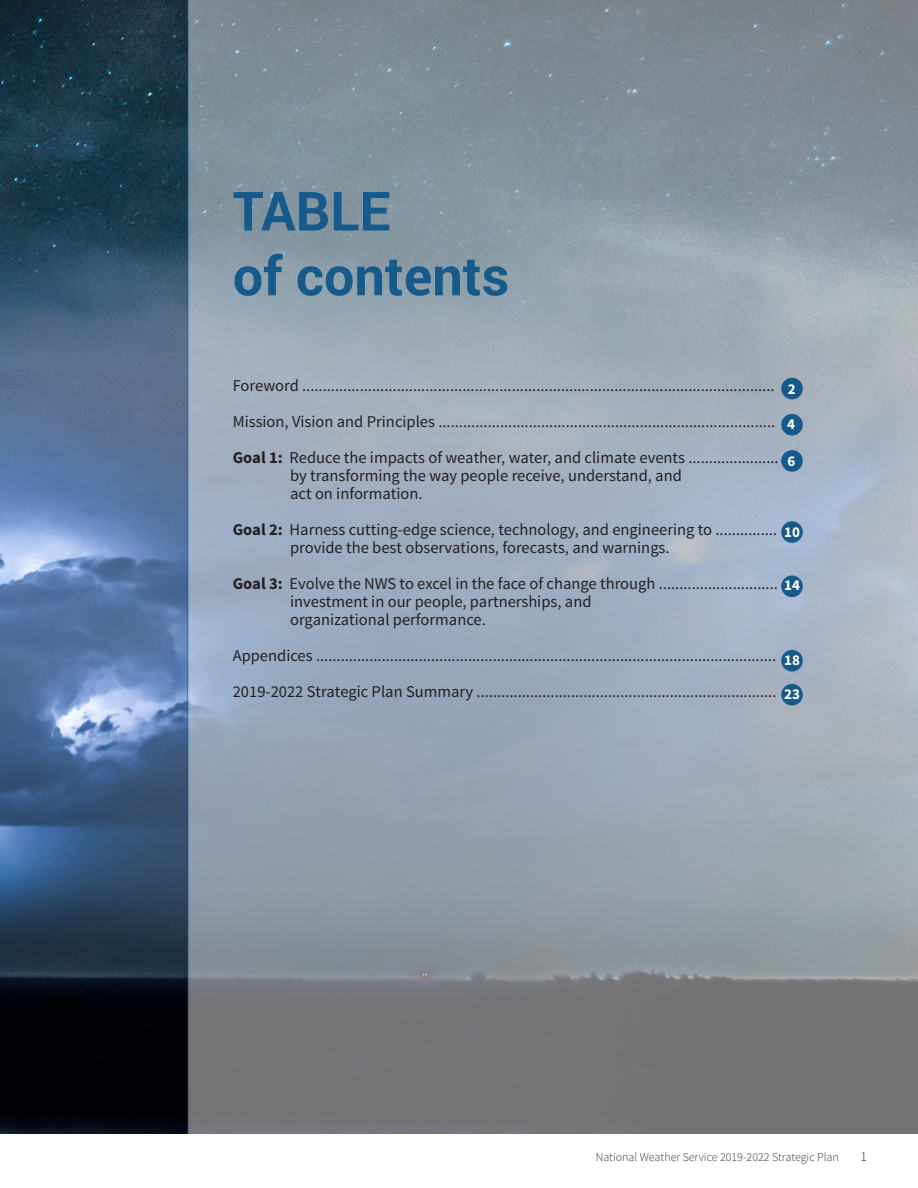
<style>
.page{position:relative;width:918px;height:1188px;background:#fff}
.page>*{position:absolute;margin:0;border:0;box-sizing:border-box;transform-origin:0 0}
.title_CAPS{font:700 54px "Roboto";color:#155a8a}
.table_of_contents{font:16.5px/18px "Source Sans Pro";color:#231f20}
.table_of_contents_nu{font:700 15px "Source Sans Pro";color:#fff}
.table_first_row{font:300 13.5px "Source Sans Pro";color:#262727}
.table_first_row-2{font:300 12px "Source Sans Pro";color:#353434}
.s1{font-weight:700}
</style>
<div class="page">
<img style="left:0;top:0;width:918px;height:1134px">
<div style="left:781px;top:378px;width:22px;height:21px;background:#155a8a;border-radius:50%"></div>
<div style="left:781px;top:414px;width:22px;height:22px;background:#155a8a;border-radius:50%"></div>
<div style="left:781px;top:450px;width:22px;height:22px;background:#155a8a;border-radius:50%"></div>
<div style="left:781px;top:521px;width:22px;height:22px;background:#155a8a;border-radius:50%"></div>
<div style="left:781px;top:576px;width:22px;height:21px;background:#155a8a;border-radius:50%"></div>
<div style="left:781px;top:650px;width:22px;height:22px;background:#155a8a;border-radius:50%"></div>
<div style="left:781px;top:684px;width:22px;height:22px;background:#155a8a;border-radius:50%"></div>
<p class="title_CAPS" style="left:233px;top:173px;width:159px">TABLE</p>
<p class="title_CAPS" style="left:233px;top:238px;width:278px">of contents</p>
<p class="table_of_contents" style="left:233px;top:376px;width:543px">Foreword ...................................................................................................................</p>
<p class="table_of_contents" style="left:233px;top:412px;width:544px">Mission, Vision and Principles ..................................................................................</p>
<p class="table_of_contents" style="left:233px;top:448px;width:547px"><span class="s1">Goal 1:</span> Reduce the impacts of weather, water, and climate events ......................</p>
<p class="table_of_contents" style="left:290px;top:466px;width:393px">by transforming the way people receive, understand, and</p>
<p class="table_of_contents" style="left:290px;top:484px;width:134px">act on information.</p>
<p class="table_of_contents" style="left:290px;top:520px;width:489px;text-indent:-57px"><span class="s1">Goal 2:</span> Harness cutting-edge science, technology, and engineering to ............... provide the best observations, forecasts, and warnings.</p>
<p class="table_of_contents" style="left:233px;top:574px;width:547px"><span class="s1">Goal 3:</span> Evolve the NWS to excel in the face of change through .............................</p>
<p class="table_of_contents" style="left:290px;top:592px;width:303px">investment in our people, partnerships, and organizational performance.</p>
<p class="table_of_contents" style="left:233px;top:646px;width:545px">Appendices ................................................................................................................</p>
<p class="table_of_contents" style="left:233px;top:682px;width:545px">2019-2022 Strategic Plan Summary .........................................................................</p>
<p class="table_of_contents_nu" style="left:788px;top:379px;width:9px">2</p>
<p class="table_of_contents_nu" style="left:787px;top:415px;width:9px">4</p>
<p class="table_of_contents_nu" style="left:788px;top:451px;width:9px">6</p>
<p class="table_of_contents_nu" style="left:784px;top:523px;width:17px">10</p>
<p class="table_of_contents_nu" style="left:784px;top:576px;width:17px">14</p>
<p class="table_of_contents_nu" style="left:784px;top:650px;width:17px">18</p>
<p class="table_of_contents_nu" style="left:784px;top:684px;width:17px">23</p>
<p class="table_first_row-2" style="left:596px;top:1150px;width:245px">National Weather Service 2019-2022 Strategic Plan</p>
<p class="table_first_row" style="left:860px;top:1148px;width:8px">1</p>
</div>
